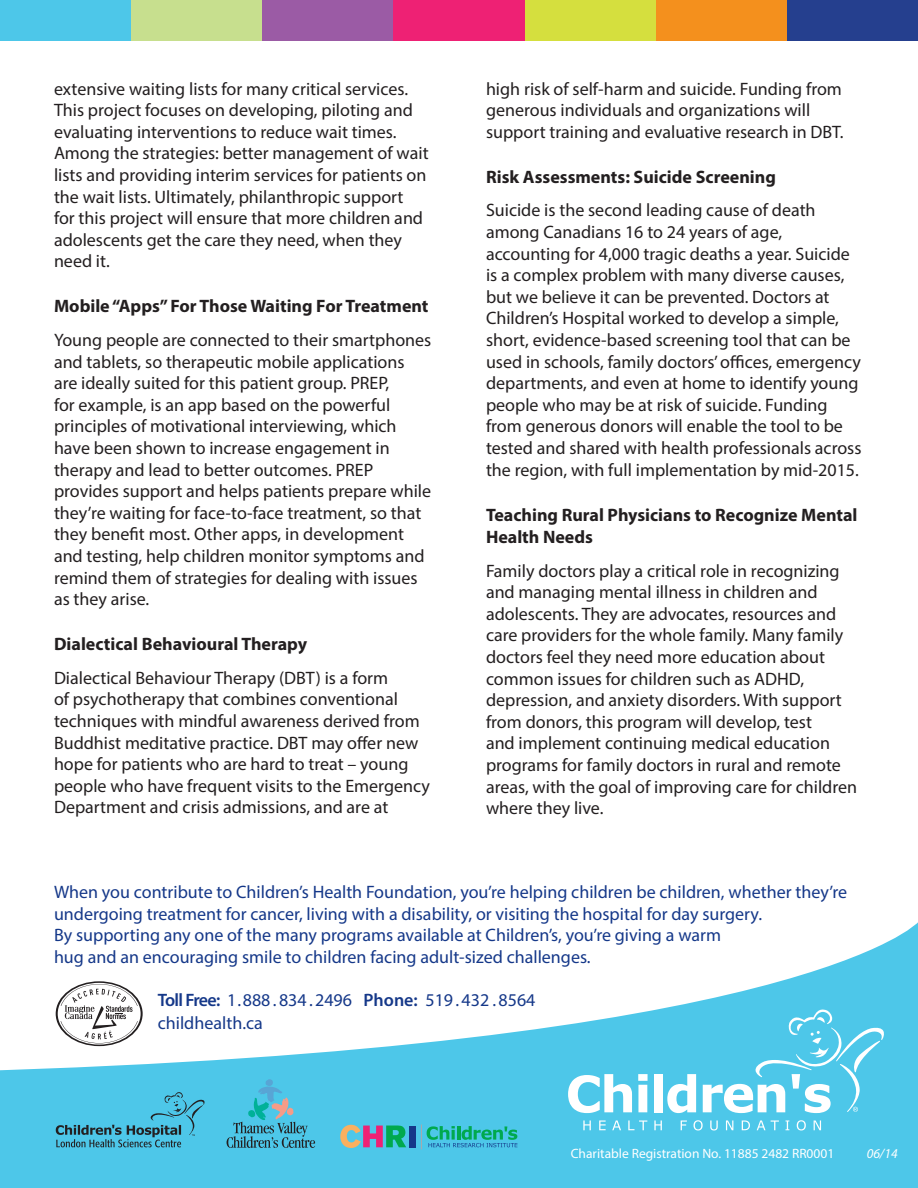
<style>
.page{position:relative;width:918px;height:1188px;background:#fff}
.page>*{position:absolute;margin:0;border:0;box-sizing:border-box;transform-origin:0 0}
.t1{font:18px/21.6px "Myriad Pro";color:#231f20}
.t2{font:18px/21.6px "Myriad Pro";color:#153889}
.t3{font:700 18px/22.5px "Myriad Pro";color:#231f20}
.t4{font:13.5px "Myriad Pro";color:#fff}
.t5{font:italic 13.5px "Myriad Pro";color:#fff}
.s1{font-weight:600}
</style>
<div class="page">
<svg style="left:0;top:922px;width:918px;height:266px;fill:#4dc7e9"></svg>
<div style="left:0;top:0;width:132px;height:41px;background:#4dc7e9"></div>
<div style="left:131px;top:0;width:132px;height:41px;background:#c7df8e"></div>
<div style="left:262px;top:0;width:132px;height:41px;background:#9b5ba5"></div>
<div style="left:394px;top:0;width:131px;height:41px;background:#ee2174"></div>
<div style="left:525px;top:0;width:131px;height:41px;background:#d5df3e"></div>
<div style="left:656px;top:0;width:131px;height:41px;background:#f4901d"></div>
<div style="left:787px;top:0;width:131px;height:41px;background:#253f8e"></div>
<div style="left:409px;top:1126px;width:7px;height:21px;background:#153889"></div>
<svg style="left:340px;top:1125px;width:66px;height:23px;background:#7b9896"></svg>
<svg style="left:421px;top:1125px;width:96px;height:24px;background:#37b7bb"></svg>
<svg style="left:227px;top:1079px;width:88px;height:69px;background:#4cb4cf"></svg>
<svg style="left:56px;top:1092px;width:149px;height:55px;background:#47b1ce"></svg>
<svg style="left:56px;top:981px;width:87px;height:65px"></svg>
<svg style="left:568px;top:1074px;width:64px;height:39px"></svg>
<svg style="left:638px;top:1074px;width:10px;height:38px"></svg>
<div style="left:654px;top:1074px;width:9px;height:38px;background:#fff"></div>
<svg style="left:667px;top:1074px;width:29px;height:39px"></svg>
<svg style="left:703px;top:1010px;width:181px;height:103px;background:#6ad0ec"></svg>
<svg style="left:583px;top:1120px;width:8px;height:10px"></svg>
<svg style="left:599px;top:1120px;width:7px;height:10px"></svg>
<svg style="left:612px;top:1120px;width:9px;height:10px"></svg>
<svg style="left:628px;top:1120px;width:19px;height:10px"></svg>
<svg style="left:654px;top:1120px;width:8px;height:10px"></svg>
<svg style="left:681px;top:1120px;width:6px;height:10px"></svg>
<svg style="left:694px;top:1120px;width:9px;height:10px"></svg>
<svg style="left:710px;top:1120px;width:8px;height:10px"></svg>
<svg style="left:726px;top:1120px;width:7px;height:10px"></svg>
<svg style="left:742px;top:1120px;width:8px;height:10px"></svg>
<svg style="left:757px;top:1120px;width:22px;height:10px"></svg>
<svg style="left:786px;top:1120px;width:3px;height:10px"></svg>
<svg style="left:797px;top:1120px;width:9px;height:10px"></svg>
<svg style="left:814px;top:1120px;width:7px;height:10px"></svg>
<p class="t1" style="left:54px;top:77px;width:376px">extensive waiting lists for many critical services.<br>This project focuses on developing, piloting and evaluating interventions to reduce wait times.<br>Among the strategies: better management of wait lists and providing interim services for patients on the wait lists. Ultimately, philanthropic support for this project will ensure that more children and adolescents get the care they need, when they need it.</p>
<p class="t3" style="left:54px;top:294px;width:376px">Mobile “Apps” For Those Waiting For Treatment</p>
<p class="t1" style="left:54px;top:329px;width:379px">Young people are connected to their smartphones and tablets, so therapeutic mobile applications are ideally suited for this patient group. PREP,<br>for example, is an app based on the powerful principles of motivational interviewing, which have been shown to increase engagement in therapy and lead to better outcomes. PREP provides support and helps patients prepare while they’re waiting for face-to-face treatment, so that they benefit most. Other apps, in development and testing, help children monitor symptoms and remind them of strategies for dealing with issues as they arise.</p>
<p class="t3" style="left:54px;top:632px;width:255px">Dialectical Behavioural Therapy</p>
<p class="t1" style="left:54px;top:667px;width:377px">Dialectical Behaviour Therapy (DBT) is a form<br>of psychotherapy that combines conventional techniques with mindful awareness derived from Buddhist meditative practice. DBT may offer new hope for patients who are hard to treat – young people who have frequent visits to the Emergency Department and crisis admissions, and are at</p>
<p class="t1" style="left:486px;top:77px;width:359px">high risk of self-harm and suicide. Funding from generous individuals and organizations will support training and evaluative research in DBT.</p>
<p class="t3" style="left:486px;top:165px;width:291px">Risk Assessments: Suicide Screening</p>
<p class="t1" style="left:486px;top:199px;width:377px">Suicide is the second leading cause of death among Canadians 16 to 24 years of age, accounting for 4,000 tragic deaths a year. Suicide is a complex problem with many diverse causes, but we believe it can be prevented. Doctors at Children’s Hospital worked to develop a simple, short, evidence-based screening tool that can be used in schools, family doctors’ offices, emergency departments, and even at home to identify young people who may be at risk of suicide. Funding from generous donors will enable the tool to be tested and shared with health professionals across the region, with full implementation by mid-2015.</p>
<p class="t3" style="left:486px;top:503px;width:373px">Teaching Rural Physicians to Recognize Mental<br>Health Needs</p>
<p class="t1" style="left:486px;top:559px;width:373px">Family doctors play a critical role in recognizing and managing mental illness in children and adolescents. They are advocates, resources and care providers for the whole family. Many family doctors feel they need more education about common issues for children such as ADHD, depression, and anxiety disorders. With support from donors, this program will develop, test<br>and implement continuing medical education programs for family doctors in rural and remote areas, with the goal of improving care for children where they live.</p>
<p class="t2" style="left:54px;top:881px;width:795px">When you contribute to Children’s Health Foundation, you’re helping children be children, whether they’re undergoing treatment for cancer, living with a disability, or visiting the hospital for day surgery.<br>By supporting any one of the many programs available at Children’s, you’re giving a warm<br>hug and an encouraging smile to children facing adult-sized challenges.</p>
<p class="t2" style="left:158px;top:989px;width:379px"><span class="s1">Toll Free:</span> 1 . 888 . 834 . 2496 <span class="s1">Phone:</span> 519 . 432 . 8564</p>
<p class="t2" style="left:158px;top:1011px;width:107px">childhealth.ca</p>
<p class="t4" style="left:571px;top:1145px;width:265px">Charitable Registration No. 11885 2482 RR0001</p>
<p class="t5" style="left:867px;top:1145px;width:32px">06/14</p>
</div>
